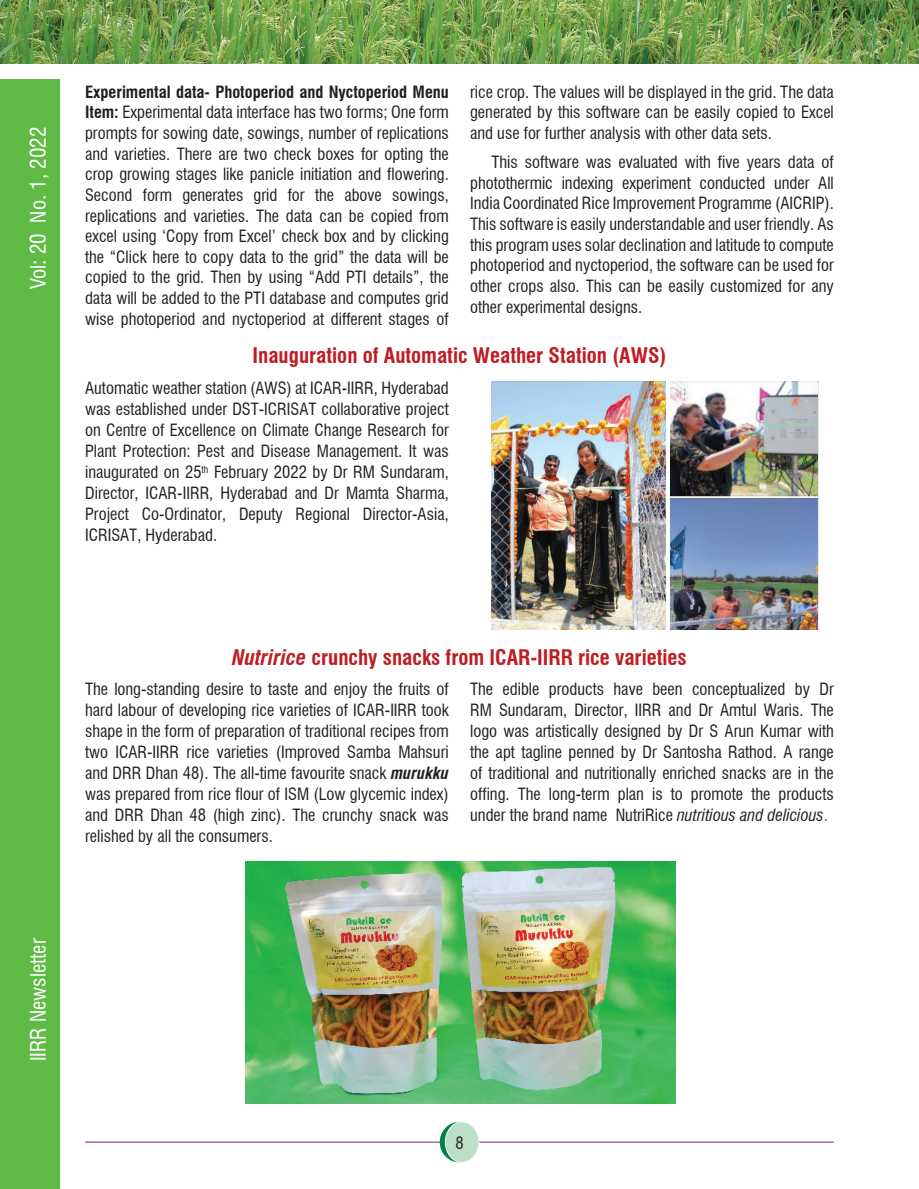
<style>
.page{position:relative;width:919px;height:1189px;background:#fff}
.page>*{position:absolute;margin:0;border:0;box-sizing:border-box;transform-origin:0 0}
.t1{font:700 condensed 21px "Swiss 721 BT";color:#be1e23}
.t2{font:condensed 21px "Swiss 721 BT";color:#fff}
.t3{font:condensed 16.5px/21px "Swiss 721 BT";color:#231f20;text-align:justify}
.s1{font-weight:700}
.s2{font-style:italic}
.s3{font-weight:700;font-style:italic}
.s4{color:#008345}
</style>
<div class="page">
<div style="left:0;top:79px;width:60px;height:1109px;background:#60bb46"></div>
<img style="left:0;top:0;width:918px;height:63px">
<hr style="left:85px;top:1141px;width:748px;height:1px;background:#7f1b7d">
<svg style="left:439px;top:1121px;width:39px;height:40px"></svg>
<div style="left:445px;top:1121px;width:33px;height:40px;background:#bbdfc6;border-radius:50%"></div>
<div style="left:445px;top:1121px;width:34px;height:41px;border:1px solid #fff;border-radius:50%"></div>
<img style="left:245px;top:861px;width:430px;height:242px">
<img style="left:491px;top:381px;width:174px;height:248px">
<img style="left:670px;top:381px;width:147px;height:248px">
<p class="t2" style="left:25px;top:289px;width:163px;rotate:-90deg">Vol: 20 No. 1, 2022</p>
<p class="t3" style="left:85px;top:81px;width:365px"><span class="s1">Experimental data- Photoperiod and Nyctoperiod Menu Item:</span> Experimental data interface has two forms; One form prompts for sowing date, sowings, number of replications and varieties. There are two check boxes for opting the crop growing stages like panicle initiation and flowering.<br>Second form generates grid for the above sowings, replications and varieties. The data can be copied from excel using ‘Copy from Excel’ check box and by clicking the “Click here to copy data to the grid” the data will be copied to the grid. Then by using “Add PTI details”, the data will be added to the PTI database and computes grid wise photoperiod and nyctoperiod at different stages of</p>
<p class="t3" style="left:470px;top:81px;width:365px">rice crop. The values will be displayed in the grid. The data generated by this software can be easily copied to Excel and use for further analysis with other data sets.</p>
<p class="t3" style="left:470px;top:152px;width:365px;text-indent:21px">This software was evaluated with five years data of photothermic indexing experiment conducted under All India Coordinated Rice Improvement Programme (AICRIP).<br>This software is easily understandable and user friendly. As this program uses solar declination and latitude to compute photoperiod and nyctoperiod, the software can be used for other crops also. This can be easily customized for any other experimental designs.</p>
<p class="t1" style="left:252px;top:343px;width:415px">Inauguration of Automatic Weather Station (AWS)</p>
<p class="t3" style="left:85px;top:377px;width:365px">Automatic weather station (AWS) at ICAR-IIRR, Hyderabad was established under DST-ICRISAT collaborative project on Centre of Excellence on Climate Change Research for Plant Protection: Pest and Disease Management. It was inaugurated on 25<sup>th</sup> February 2022 by Dr RM Sundaram, Director, ICAR-IIRR, Hyderabad and Dr Mamta Sharma, Project Co-Ordinator, Deputy Regional Director-Asia, ICRISAT, Hyderabad.</p>
<p class="t2" style="left:25px;top:1060px;width:124px;rotate:-90deg">IIRR Newsletter</p>
<p class="t1" style="left:232px;top:645px;width:456px"><span class="s2">Nutririce</span> crunchy snacks from ICAR-IIRR rice varieties</p>
<p class="t3" style="left:85px;top:678px;width:365px">The long-standing desire to taste and enjoy the fruits of hard labour of developing rice varieties of ICAR-IIRR took shape in the form of preparation of traditional recipes from two ICAR-IIRR rice varieties (Improved Samba Mahsuri and DRR Dhan 48). The all-time favourite snack <span class="s3">murukku </span>was prepared from rice flour of ISM (Low glycemic index) and DRR Dhan 48 (high zinc). The crunchy snack was relished by all the consumers.</p>
<p class="t3" style="left:470px;top:678px;width:365px">The edible products have been conceptualized by Dr RM Sundaram, Director, IIRR and Dr Amtul Waris. The logo was artistically designed by Dr S Arun Kumar with the apt tagline penned by Dr Santosha Rathod. A range of traditional and nutritionally enriched snacks are in the offing. The long-term plan is to promote the products under the brand name NutriRice <span class="s2">nutritious and delicious</span><span class="s4">.</span></p>
<p class="t3" style="left:455px;top:1131px;width:10px">8</p>
</div>
